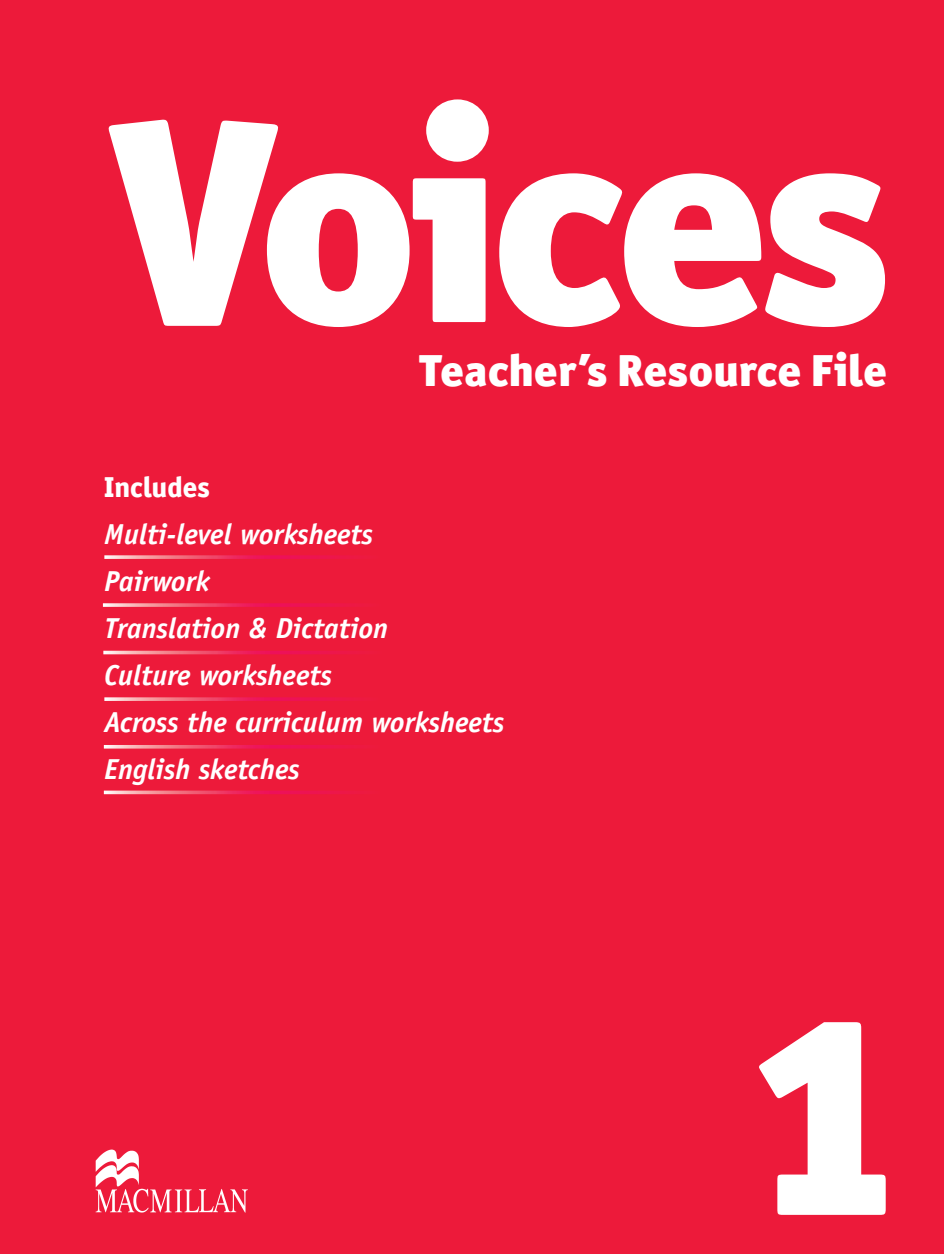
<style>
.page{position:relative;width:944px;height:1254px;background:#fff}
.page>*{position:absolute;margin:0;border:0;box-sizing:border-box;transform-origin:0 0}
.t1{font:900 45px "Officina Sans ITC Std";color:#fff}
.t2{font:italic 700 28.95px/47px "Officina Sans Std";color:#fff}
.t3{font:800 28.95px "Officina Sans ITC Std";color:#fff}
</style>
<div class="page">
<div style="left:0;top:0;width:943px;height:1254px;background:#ed1a3a"></div>
<svg style="left:108px;top:99px;width:777px;height:228px"></svg>
<svg style="left:759px;top:1022px;width:126px;height:193px"></svg>
<svg style="left:104px;top:555px;width:247px;height:4px"></svg>
<svg style="left:103px;top:603px;width:248px;height:4px"></svg>
<hr style="left:103px;top:651px;width:279px;height:3px;background:#fff">
<svg style="left:104px;top:697px;width:247px;height:4px"></svg>
<svg style="left:104px;top:745px;width:247px;height:4px"></svg>
<hr style="left:104px;top:791px;width:276px;height:3px;background:#fff">
<img style="left:95px;top:1149px;width:153px;height:64px">
<h1 class="t1" style="left:419px;top:353px;width:470px">Teacher’s Resource File</h1>
<p class="t3" style="left:104px;top:476px;width:107px">Includes</p>
<p class="t2" style="left:104px;top:513px;width:401px">Multi-level worksheets<br>Pairwork<br>Translation &amp; Dictation<br>Culture worksheets<br>Across the curriculum worksheets<br>English sketches</p>
</div>
